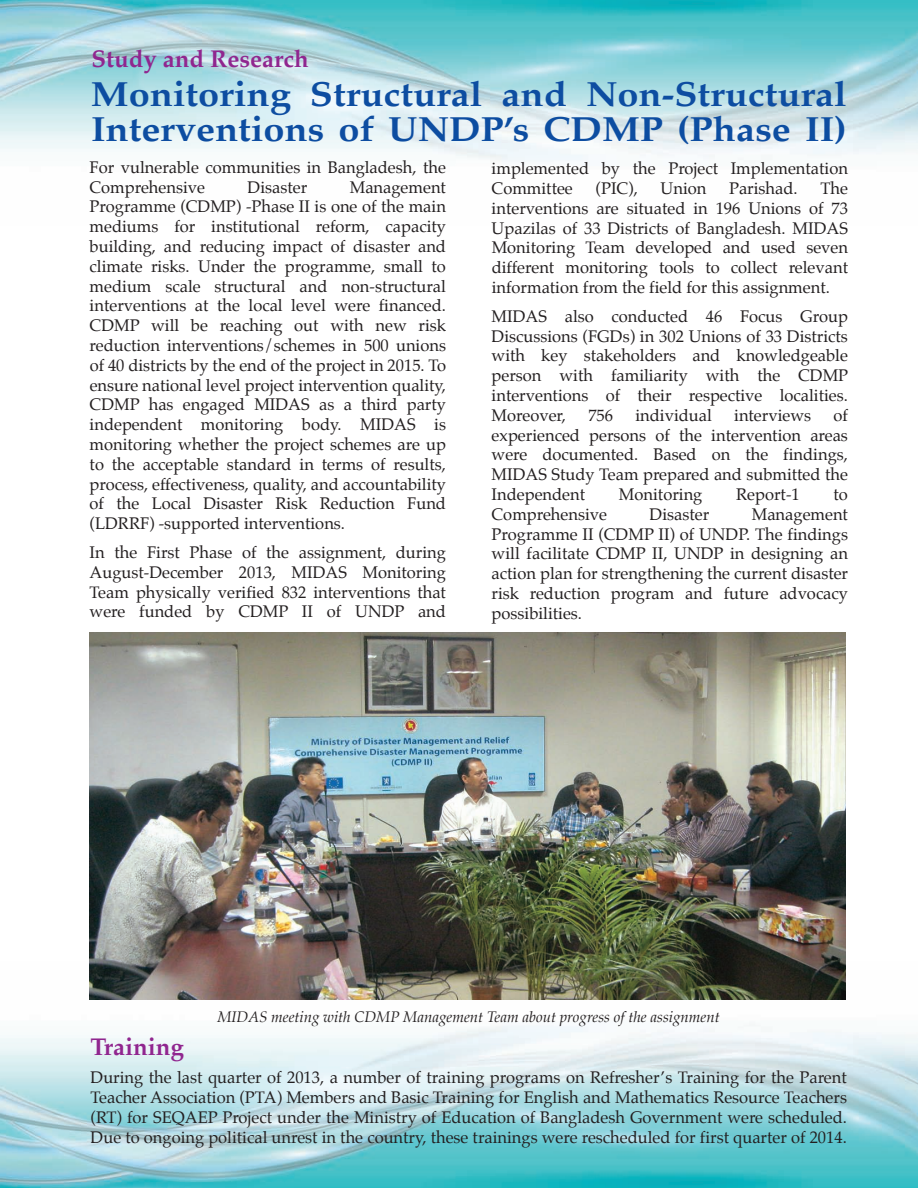
<style>
.page{position:relative;width:918px;height:1188px;background:#fff}
.page>*{position:absolute;margin:0;border:0;box-sizing:border-box;transform-origin:0 0}
.t1{font:700 34.5px/34.5px "Palatino";color:#0d4da1;scale:1.1 1}
.t2{font:700 24px "Palatino";color:#90268f}
.t3{font:16.5px/19.8px "Palatino";color:#231f20;text-align:justify}
.t4{font:italic 15px "Palatino";color:#231f20}
</style>
<div class="page">
<img style="left:0;top:0;width:918px;height:163px">
<img style="left:0;top:961px;width:918px;height:227px">
<img style="left:89px;top:632px;width:756px;height:368px">
<p class="t2" style="left:92px;top:38px;width:219px">Study and Research</p>
<p class="t1" style="left:91px;top:77px;width:689px">Monitoring Structural and Non-Structural<br>Interventions of UNDP’s CDMP (Phase II)</p>
<p class="t3" style="left:90px;top:157px;width:358px">For vulnerable communities in Bangladesh, the<br>Comprehensive</p>
<p class="t3" style="left:248px;top:177px;width:61px">Disaster</p>
<p class="t3" style="left:90px;top:177px;width:358px;text-indent:260px">Management Programme (CDMP) -Phase II is one of the main mediums for institutional reform, capacity building, and reducing impact of disaster and climate risks. Under the programme, small to medium scale structural and non-structural interventions at the local level were financed.<br>CDMP will be reaching out with new risk reduction interventions/schemes in 500 unions of 40 districts by the end of the project in 2015. To ensure national level project intervention quality, CDMP has engaged MIDAS as a third party independent monitoring body. MIDAS is monitoring whether the project schemes are up to the acceptable standard in terms of results, process, effectiveness, quality, and accountability of the Local Disaster Risk Reduction Fund (LDRRF) -supported interventions.</p>
<p class="t3" style="left:90px;top:542px;width:358px">In the First Phase of the assignment, during August-December 2013, MIDAS Monitoring Team physically verified 832 interventions that were funded by CDMP II of UNDP and</p>
<p class="t3" style="left:492px;top:159px;width:358px">implemented by the Project Implementation<br>Committee</p>
<p class="t3" style="left:492px;top:178px;width:358px;text-indent:329px">The interventions are situated in 196 Unions of 73<br>Upazilas of 33 Districts of Bangladesh. MIDAS Monitoring Team developed and used seven different monitoring tools to collect relevant information from the field for this assignment.</p>
<p class="t3" style="left:492px;top:306px;width:358px">MIDAS also conducted 46 Focus Group Discussions (FGDs) in 302 Unions of 33 Districts with key stakeholders and knowledgeable person with familiarity with the CDMP interventions of their respective localities.<br>Moreover,</p>
<p class="t3" style="left:596px;top:178px;width:44px">(PIC),</p>
<p class="t3" style="left:661px;top:178px;width:47px">Union</p>
<p class="t3" style="left:729px;top:178px;width:70px">Parishad.</p>
<p class="t3" style="left:492px;top:405px;width:358px;text-indent:342px">of experienced persons of the intervention areas were documented. Based on the findings, MIDAS Study Team prepared and submitted the Independent</p>
<p class="t3" style="left:588px;top:405px;width:26px">756</p>
<p class="t3" style="left:635px;top:405px;width:78px">individual</p>
<p class="t3" style="left:734px;top:405px;width:78px">interviews</p>
<p class="t3" style="left:619px;top:484px;width:85px">Monitoring</p>
<p class="t3" style="left:736px;top:484px;width:65px">Report-1</p>
<p class="t3" style="left:834px;top:484px;width:16px">to</p>
<p class="t3" style="left:492px;top:504px;width:117px">Comprehensive</p>
<p class="t3" style="left:650px;top:504px;width:61px">Disaster</p>
<p class="t3" style="left:492px;top:504px;width:358px;text-indent:260px">Management Programme II (CDMP II) of UNDP. The findings will facilitate CDMP II, UNDP in designing an action plan for strengthening the current disaster risk reduction program and future advocacy possibilities.</p>
<p class="t4" style="left:217px;top:1005px;width:504px">MIDAS meeting with CDMP Management Team about progress of the assignment</p>
<p class="t2" style="left:91px;top:1026px;width:95px">Training</p>
<p class="t3" style="left:91px;top:1068px;width:758px">During the last quarter of 2013, a number of training programs on Refresher’s Training for the Parent Teacher Association (PTA) Members and Basic Training for English and Mathematics Resource Teachers (RT) for SEQAEP Project under the Ministry of Education of Bangladesh Government were scheduled.<br>Due to ongoing political unrest in the country, these trainings were rescheduled for first quarter of 2014.</p>
</div>
